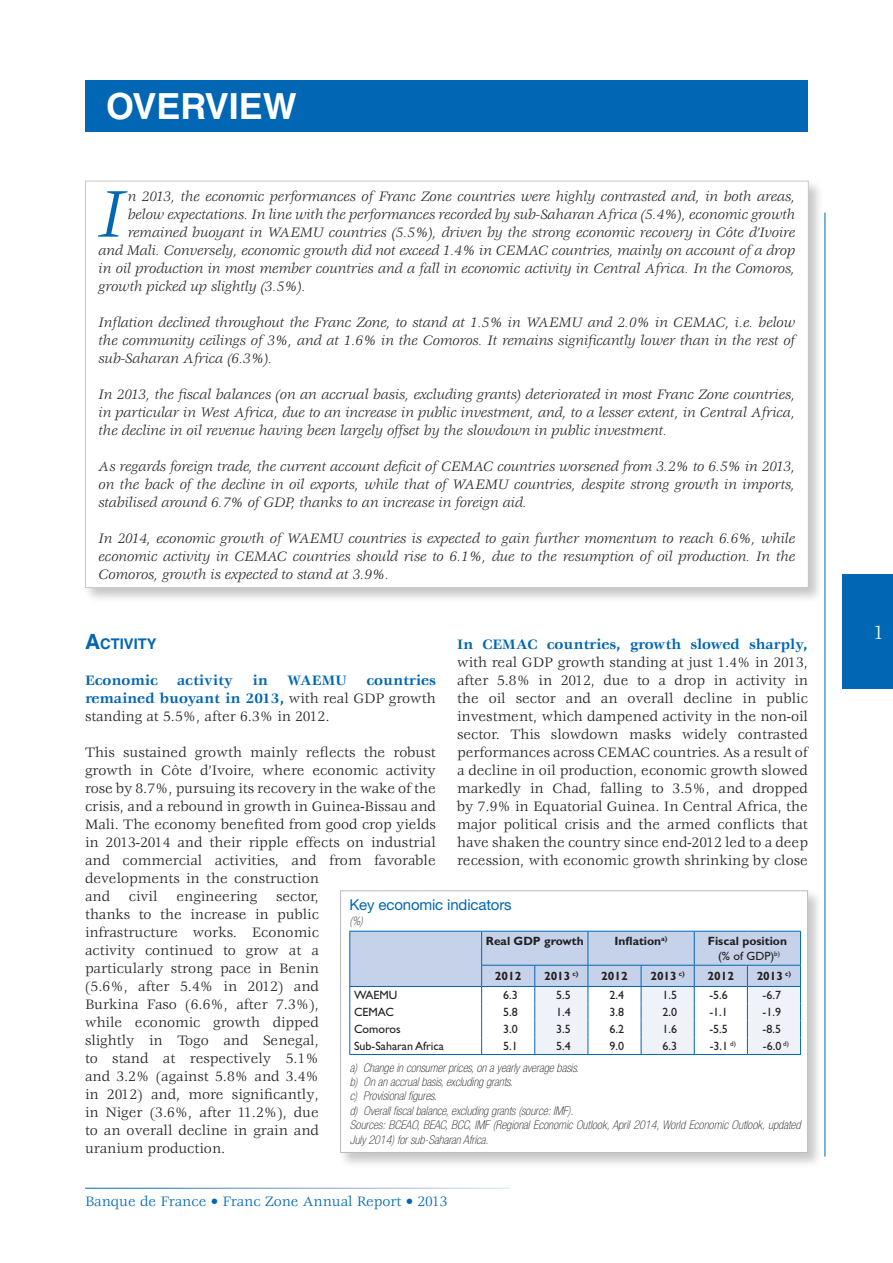
<style>
.page{position:relative;width:893px;height:1263px;background:#fff}
.page>*{position:absolute;margin:0;border:0;box-sizing:border-box;transform-origin:0 0}
.t1{font:italic 72.45px "Veljovic Std";color:#0166b3}
.t2{font:700 36px "Helvetica LT Std";color:#fff}
.t3{font:21px "Veljovic Std";color:#fff}
.t4{font:italic 15px/18px "Veljovic Std";color:#231f20;text-align:justify}
.t5{font:15px/18px "Veljovic Std";color:#231f20;text-align:justify}
.t6{font:700 15px "Veljovic Std";color:#0166b3}
.t7{font:15px "Veljovic Std";color:#0166b3}
.t8{font:15px "Helvetica Neue LT Std";letter-spacing:-.01em;color:#0166b3}
.t9{font:700 14.7px "Helvetica LT Std";color:#0166b3}
.t10{font:italic 100 condensed 12px/14.4px "Helvetica Neue LT Std";color:#231f20}
.t11{font:12px "Gill Sans Std";color:#231f20}
.t12{font:700 12px/14.4px "Gill Sans Std";color:#231f20;text-align:center}
.s1{font-size:21px}
.s2{font-weight:400}
.s3{font-weight:700;color:#0166b3}
</style>
<div class="page">
<hr style="left:825px;top:213px;width:1px;height:944px;background:#0166b3">
<div style="left:85px;top:81px;width:723px;height:51px;background:#0166b3"></div>
<div style="left:842px;top:574px;width:51px;height:115px;background:#0166b3"></div>
<div style="left:83px;top:179px;width:741px;height:424px;background:#231f20;opacity:.25"></div>
<div style="left:85px;top:181px;width:723px;height:406px;background:#fff"></div>
<div style="left:338px;top:888px;width:485px;height:280px;background:#231f20;opacity:.25"></div>
<div style="left:341px;top:891px;width:466px;height:261px;background:#fff"></div>
<svg style="left:349px;top:931px;width:452px;height:123px"></svg>
<hr style="left:349px;top:1054px;width:133px;height:1px;background:#0166b3">
<hr style="left:482px;top:1054px;width:53px;height:1px;background:#0166b3">
<hr style="left:535px;top:1054px;width:53px;height:1px;background:#0166b3">
<hr style="left:588px;top:1054px;width:53px;height:1px;background:#0166b3">
<hr style="left:641px;top:1054px;width:53px;height:1px;background:#0166b3">
<hr style="left:694px;top:1054px;width:53px;height:1px;background:#0166b3">
<hr style="left:747px;top:1054px;width:54px;height:1px;background:#0166b3">
<hr style="left:349px;top:986px;width:133px;height:1px;background:#0166b3">
<hr style="left:482px;top:986px;width:53px;height:1px;background:#0166b3">
<hr style="left:535px;top:986px;width:53px;height:1px;background:#0166b3">
<hr style="left:588px;top:986px;width:53px;height:1px;background:#0166b3">
<hr style="left:641px;top:986px;width:53px;height:1px;background:#0166b3">
<hr style="left:694px;top:986px;width:53px;height:1px;background:#0166b3">
<hr style="left:747px;top:986px;width:54px;height:1px;background:#0166b3">
<hr style="left:481px;top:965px;width:54px;height:1px;background:#0166b3">
<hr style="left:535px;top:965px;width:53px;height:1px;background:#0166b3">
<hr style="left:588px;top:965px;width:53px;height:1px;background:#0166b3">
<hr style="left:641px;top:965px;width:53px;height:1px;background:#0166b3">
<hr style="left:694px;top:965px;width:53px;height:1px;background:#0166b3">
<hr style="left:747px;top:965px;width:54px;height:1px;background:#0166b3">
<div style="left:340px;top:890px;width:468px;height:263px;border:1px solid #bcbdc0"></div>
<h2 class="t2" style="left:106px;top:85px;width:192px">OVERVIEW</h2>
<h1 class="t1" style="left:99px;top:175px;width:27px">I</h1>
<p class="t4" style="left:128px;top:188px;width:669px">n 2013, the economic performances of Franc Zone countries were highly contrasted and, in both areas,</p>
<p class="t4" style="left:128px;top:206px;width:669px">below expectations. In line with the performances recorded by sub-Saharan Africa (5.4%), economic growth</p>
<p class="t4" style="left:128px;top:224px;width:669px">remained buoyant in WAEMU countries (5.5%), driven by the strong economic recovery in Côte d’Ivoire</p>
<p class="t4" style="left:99px;top:242px;width:698px">and Mali. Conversely, economic growth did not exceed 1.4% in CEMAC countries, mainly on account of a drop</p>
<p class="t4" style="left:99px;top:260px;width:698px">in oil production in most member countries and a fall in economic activity in Central Africa. In the Comoros,</p>
<p class="t4" style="left:99px;top:278px;width:209px">growth picked up slightly (3.5%).</p>
<p class="t4" style="left:99px;top:314px;width:698px">Inflation declined throughout the Franc Zone, to stand at 1.5% in WAEMU and 2.0% in CEMAC, i.e. below the community ceilings of 3%, and at 1.6% in the Comoros. It remains significantly lower than in the rest of sub-Saharan Africa (6.3%).</p>
<p class="t4" style="left:99px;top:386px;width:698px">In 2013, the fiscal balances (on an accrual basis, excluding grants) deteriorated in most Franc Zone countries, in particular in West Africa, due to an increase in public investment, and, to a lesser extent, in Central Africa, the decline in oil revenue having been largely offset by the slowdown in public investment.</p>
<p class="t4" style="left:99px;top:458px;width:698px">As regards foreign trade, the current account deficit of CEMAC countries worsened from 3.2% to 6.5% in 2013, on the back of the decline in oil exports, while that of WAEMU countries, despite strong growth in imports, stabilised around 6.7% of GDP, thanks to an increase in foreign aid.</p>
<p class="t4" style="left:99px;top:530px;width:698px">In 2014, economic growth of WAEMU countries is expected to gain further momentum to reach 6.6%, while economic activity in CEMAC countries should rise to 6.1%, due to the resumption of oil production. In the Comoros, growth is expected to stand at 3.9%.</p>
<p class="t9" style="left:85px;top:635px;width:73px"><span class="s1">A</span>ctivity</p>
<p class="t6" style="left:85px;top:672px;width:74px">Economic</p>
<p class="t6" style="left:177px;top:672px;width:57px">activity</p>
<p class="t6" style="left:253px;top:672px;width:17px">in</p>
<p class="t6" style="left:287px;top:672px;width:61px">WAEMU</p>
<p class="t6" style="left:457px;top:636px;width:352px">In CEMAC countries, growth slowed sharply,</p>
<p class="t5" style="left:457px;top:654px;width:352px">with real GDP growth standing at just 1.4% in 2013, after 5.8% in 2012, due to a drop in activity in the oil sector and an overall decline in public investment, which dampened activity in the non-oil sector. This slowdown masks widely contrasted performances across CEMAC countries. As a result of a decline in oil production, economic growth slowed markedly in Chad, falling to 3.5%, and dropped by 7.9% in Equatorial Guinea. In Central Africa, the major political crisis and the armed conflicts that have shaken the country since end-2012 led to a deep recession, with economic growth shrinking by close</p>
<p class="t8" style="left:349px;top:896px;width:164px">Key economic indicators</p>
<p class="t10" style="left:349px;top:914px;width:15px">(%)</p>
<p class="t12" style="left:486px;top:934px;width:99px">Real GDP growth</p>
<p class="t12" style="left:614px;top:934px;width:55px">Inflation<sup>a)</sup></p>
<p class="t12" style="left:708px;top:934px;width:81px">Fiscal position <span class="s2">(% of GDP)</span><sup>b)</sup></p>
<p class="t12" style="left:495px;top:969px;width:28px">2012</p>
<p class="t12" style="left:544px;top:969px;width:36px">2013 <sup>c)</sup></p>
<p class="t12" style="left:601px;top:969px;width:28px">2012</p>
<p class="t12" style="left:650px;top:969px;width:36px">2013 <sup>c)</sup></p>
<p class="t12" style="left:708px;top:969px;width:28px">2012</p>
<p class="t12" style="left:757px;top:969px;width:36px">2013 <sup>c)</sup></p>
<p class="t11" style="left:354px;top:988px;width:45px">WAEMU</p>
<p class="t11" style="left:503px;top:988px;width:16px">6.3</p>
<p class="t11" style="left:556px;top:988px;width:16px">5.5</p>
<p class="t11" style="left:609px;top:988px;width:16px">2.4</p>
<p class="t11" style="left:663px;top:988px;width:16px">1.5</p>
<p class="t11" style="left:709px;top:988px;width:20px">-5.6</p>
<p class="t11" style="left:762px;top:988px;width:20px">-6.7</p>
<p class="t11" style="left:354px;top:1005px;width:41px">CEMAC</p>
<p class="t11" style="left:503px;top:1005px;width:16px">5.8</p>
<p class="t11" style="left:556px;top:1005px;width:16px">1.4</p>
<p class="t11" style="left:609px;top:1005px;width:16px">3.8</p>
<p class="t11" style="left:663px;top:1005px;width:16px">2.0</p>
<p class="t11" style="left:709px;top:1005px;width:20px">-1.1</p>
<p class="t11" style="left:762px;top:1005px;width:20px">-1.9</p>
<p class="t11" style="left:354px;top:1022px;width:48px">Comoros</p>
<p class="t11" style="left:503px;top:1022px;width:16px">3.0</p>
<p class="t11" style="left:556px;top:1022px;width:16px">3.5</p>
<p class="t11" style="left:609px;top:1022px;width:16px">6.2</p>
<p class="t11" style="left:663px;top:1022px;width:16px">1.6</p>
<p class="t11" style="left:709px;top:1022px;width:20px">-5.5</p>
<p class="t11" style="left:762px;top:1022px;width:20px">-8.5</p>
<p class="t11" style="left:354px;top:1039px;width:91px">Sub-Saharan Africa</p>
<p class="t11" style="left:503px;top:1039px;width:16px">5.1</p>
<p class="t11" style="left:556px;top:1039px;width:16px">5.4</p>
<p class="t11" style="left:609px;top:1039px;width:16px">9.0</p>
<p class="t11" style="left:663px;top:1039px;width:16px">6.3</p>
<p class="t11" style="left:710px;top:1039px;width:28px">-3.1 <sup>d)</sup></p>
<p class="t11" style="left:763px;top:1039px;width:28px">-6.0 <sup>d)</sup></p>
<p class="t10" style="left:350px;top:1060px;width:452px">a) Change in consumer prices, on a yearly average basis.<br>b) On an accrual basis, excluding grants.<br>c) Provisional figures.<br>d) Overall fiscal balance, excluding grants (source: IMF).<br>Sources: BCEAO, BEAC, BCC, IMF (Regional Economic Outlook, April 2014, World Economic Outlook, updated July 2014) for sub-Saharan Africa.</p>
<p class="t5" style="left:85px;top:672px;width:352px;text-indent:281px"><span class="s3">countries remained buoyant in 2013,</span> with real GDP growth standing at 5.5%, after 6.3% in 2012.</p>
<p class="t5" style="left:85px;top:744px;width:352px;text-align:left">This sustained growth mainly reflects the robust growth in Côte d’Ivoire, where economic activity rose by 8.7%, pursuing its recovery in the wake of the crisis, and a rebound in growth in Guinea-Bissau and Mali. The economy benefited from good crop yields in 2013-2014 and their ripple effects on industrial and commercial activities, and from favorable developments in the construction<br>and</p>
<p class="t5" style="left:129px;top:888px;width:30px">civil</p>
<p class="t5" style="left:176px;top:888px;width:82px">engineering</p>
<p class="t5" style="left:85px;top:888px;width:235px;text-indent:191px">sector, thanks to the increase in public infrastructure works. Economic activity continued to grow at a particularly strong pace in Benin (5.6%, after 5.4% in 2012) and Burkina Faso (6.6%, after 7.3%), while economic growth dipped slightly in Togo and Senegal, to stand at respectively 5.1% and 3.2% (against 5.8% and 3.4% in 2012) and, more significantly, in Niger (3.6%, after 11.2%), due to an overall decline in grain and uranium production.</p>
<p class="t7" style="left:85px;top:1193px;width:364px">Banque de France • Franc Zone Annual Report • 2013</p>
<h3 class="t3" style="left:874px;top:621px;width:12px">1</h3>
</div>
